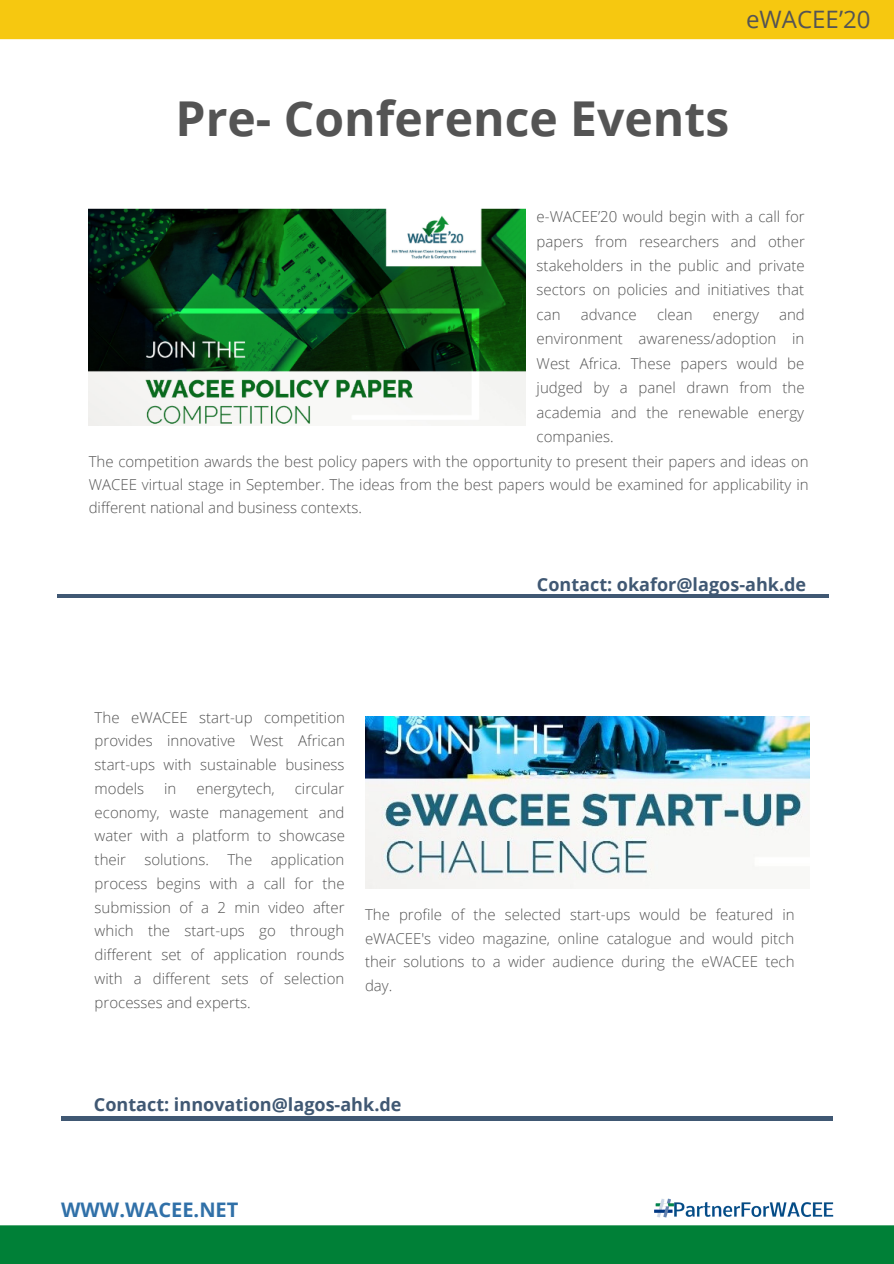
<style>
.page{position:relative;width:894px;height:1264px;background:#fff}
.page>*{position:absolute;margin:0;border:0;box-sizing:border-box;transform-origin:0 0}
.t1{font:700 48px "Open Sans";color:#545454}
.t2{font:24px "Open Sans";color:#545454}
.t3{font:700 20.1px "Open Sans";color:#3070a8}
.t4{font:700 18px "Open Sans";color:#405873}
.t5{font:300 15px/23.7px "Open Sans";color:#545454;text-align:justify}
</style>
<div class="page">
<hr style="left:61px;top:1116px;width:771px;height:4px;background:#405873">
<div style="left:0;top:1225px;width:893px;height:38px;background:#008037"></div>
<img style="left:89px;top:208px;width:436px;height:218px">
<div style="left:0;top:0;width:893px;height:39px;background:#f6c810"></div>
<hr style="left:57px;top:594px;width:771px;height:3px;background:#405873">
<img style="left:654px;top:1198px;width:180px;height:20px">
<img style="left:365px;top:716px;width:443px;height:172px">
<h2 class="t2" style="left:746px;top:3px;width:126px">eWACEE’20</h2>
<h1 class="t1" style="left:175px;top:85px;width:555px">Pre- Conference Events</h1>
<p class="t5" style="left:536px;top:204px;width:270px;line-height:24.5px">e-WACEE’20 would begin with a call for papers from researchers and other stakeholders in the public and private sectors on policies and initiatives that can</p>
<p class="t5" style="left:536px;top:302px;width:270px;line-height:24.5px;text-indent:242px">and environment awareness/adoption in West Africa. These papers would be judged by a panel drawn from the academia and the renewable energy companies.</p>
<p class="t5" style="left:580px;top:302px;width:57px">advance</p>
<p class="t5" style="left:657px;top:302px;width:37px">clean</p>
<p class="t5" style="left:712px;top:302px;width:47px">energy</p>
<p class="t5" style="left:89px;top:449px;width:721px;line-height:23.1px">The competition awards the best policy papers with the opportunity to present their papers and ideas on WACEE virtual stage in September. The ideas from the best papers would be examined for applicability in different national and business contexts.</p>
<p class="t4" style="left:536px;top:571px;width:271px">Contact: okafor@lagos-ahk.de</p>
<p class="t5" style="left:95px;top:705px;width:252px">The eWACEE start-up competition provides innovative West African start-ups with sustainable business models</p>
<p class="t5" style="left:95px;top:776px;width:252px;text-indent:200px">circular economy, waste management and water with a platform to showcase their solutions. The application process begins with a call for the submission of a 2 min video after which the start-ups go through different set of application rounds with a different sets of selection processes and experts.</p>
<p class="t5" style="left:164px;top:776px;width:14px">in</p>
<p class="t5" style="left:196px;top:776px;width:80px">energytech,</p>
<p class="t5" style="left:365px;top:902px;width:431px">The profile of the selected start-ups would be featured in eWACEE's video magazine, online catalogue and would pitch their solutions to a wider audience during the eWACEE tech day.</p>
<p class="t4" style="left:94px;top:1091px;width:309px">Contact: innovation@lagos-ahk.de</p>
<h3 class="t3" style="left:61px;top:1194px;width:179px">WWW.WACEE.NET</h3>
</div>
